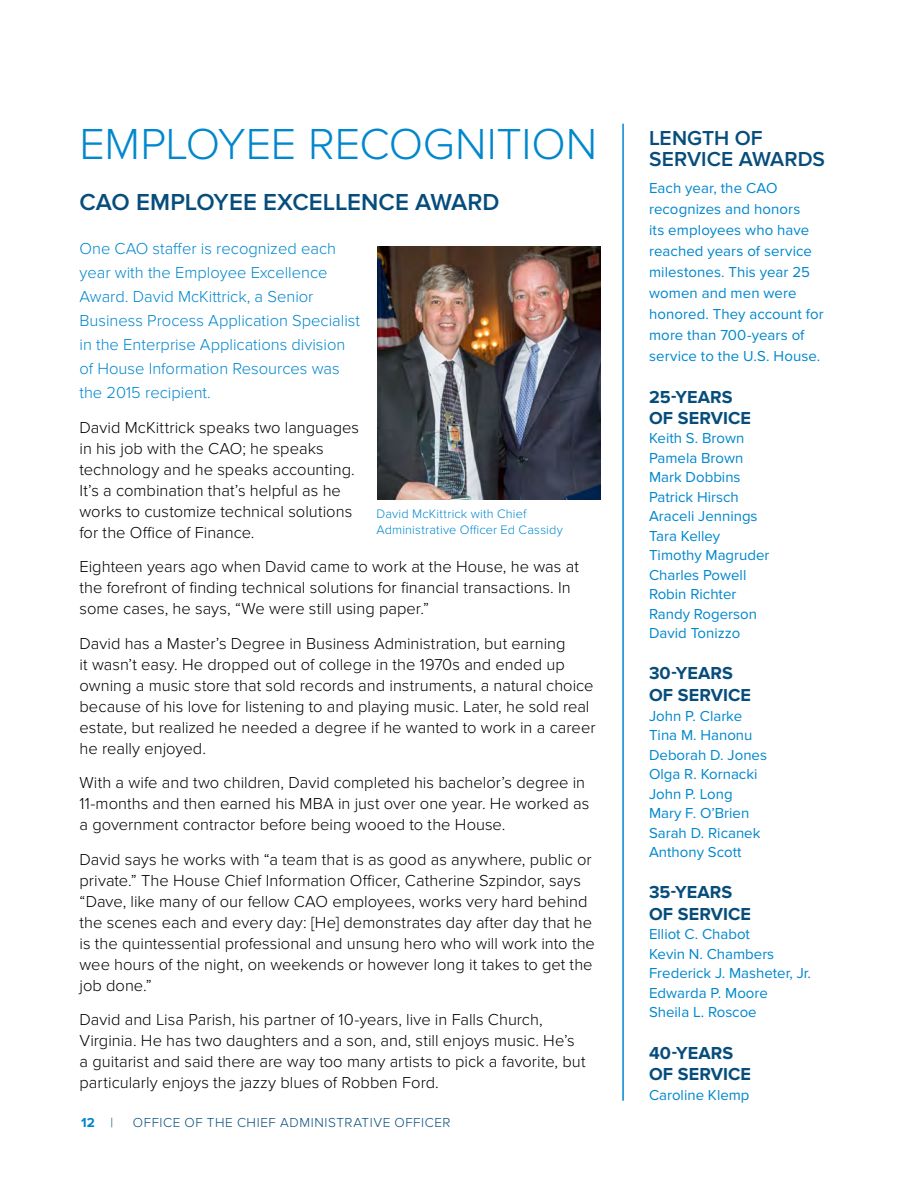
<style>
.page{position:relative;width:918px;height:1188px;background:#fff}
.page>*{position:absolute;margin:0;border:0;box-sizing:border-box;transform-origin:0 0}
._1_0_Header{font:300 45px "Proxima Nova";letter-spacing:-.005em;color:#0087cd}
._1_0_Header-2{font:600 24px "Proxima Nova";letter-spacing:.005em;color:#074d7c}
._1_2_Subhead{font:600 21px/21px "Proxima Nova";letter-spacing:.005em;color:#074d7c}
._1_2_Sub-Subhead{font:700 18px/21.6px "Proxima Nova";letter-spacing:.005em;color:#074d7c}
._2_0_Body_Text{font:300 16.5px/21px "Proxima Nova";color:#000}
._1_1_Intro_Paragraph{font:300 16.5px/24px "Proxima Nova";color:#0087cd}
._3_3_Timeline_Items{font:15px/19.5px "Proxima Nova";color:#0087cd}
._2_0_Body_Text-2{font:15px/21px "Proxima Nova";letter-spacing:.005em;color:#0087cd}
.t1{font:300 13.5px "Proxima Nova";letter-spacing:.04em;color:#074d7c}
.t2{font:700 13.5px "Proxima Nova";color:#0087cd}
._4_1_Photo_Caption{font:300 12.75px/16.5px "Proxima Nova";letter-spacing:.015em;color:#0087cd}
.s1{font-weight:300;color:#074d7c}
</style>
<div class="page">
<img style="left:378px;top:247px;width:222px;height:252px">
<hr style="left:622px;top:124px;width:2px;height:977px;background:#0087cd">
<p class="_1_0_Header" style="left:80px;top:118px;width:519px">EMPLOYEE RECOGNITION</p>
<p class="_1_0_Header-2" style="left:80px;top:188px;width:422px">CAO EMPLOYEE EXCELLENCE AWARD</p>
<p class="_1_1_Intro_Paragraph" style="left:80px;top:237px;width:282px">One CAO staffer is recognized each year with the Employee Excellence Award. David McKittrick, a Senior Business Process Application Specialist in the Enterprise Applications division of House Information Resources was the 2015 recipient.</p>
<p class="_2_0_Body_Text" style="left:80px;top:417px;width:281px">David McKittrick speaks two languages in his job with the CAO; he speaks technology and he speaks accounting.<br>It’s a combination that’s helpful as he works to customize technical solutions for the Office of Finance.</p>
<p class="_2_0_Body_Text" style="left:80px;top:557px;width:501px">Eighteen years ago when David came to work at the House, he was at the forefront of finding technical solutions for financial transactions. In some cases, he says, “We were still using paper.”</p>
<p class="_2_0_Body_Text" style="left:80px;top:633px;width:518px">David has a Master’s Degree in Business Administration, but earning<br>it wasn’t easy. He dropped out of college in the 1970s and ended up owning a music store that sold records and instruments, a natural choice because of his love for listening to and playing music. Later, he sold real estate, but realized he needed a degree if he wanted to work in a career he really enjoyed.</p>
<p class="_2_0_Body_Text" style="left:80px;top:773px;width:511px">With a wife and two children, David completed his bachelor’s degree in<br>11-months and then earned his MBA in just over one year. He worked as a government contractor before being wooed to the House.</p>
<p class="_2_0_Body_Text" style="left:80px;top:849px;width:517px">David says he works with “a team that is as good as anywhere, public or private.” The House Chief Information Officer, Catherine Szpindor, says “Dave, like many of our fellow CAO employees, works very hard behind the scenes each and every day: [He] demonstrates day after day that he is the quintessential professional and unsung hero who will work into the wee hours of the night, on weekends or however long it takes to get the job done.”</p>
<p class="_2_0_Body_Text" style="left:80px;top:1010px;width:508px">David and Lisa Parish, his partner of 10-years, live in Falls Church, Virginia. He has two daughters and a son, and, still enjoys music. He’s a guitarist and said there are way too many artists to pick a favorite, but particularly enjoys the jazzy blues of Robben Ford.</p>
<p class="_4_1_Photo_Caption" style="left:376px;top:506px;width:188px">David McKittrick with Chief<br>Administrative Officer Ed Cassidy</p>
<p class="t2" style="left:81px;top:1115px;width:34px">12 <span class="s1">|</span></p>
<p class="t1" style="left:133px;top:1115px;width:319px">OFFICE OF THE CHIEF ADMINISTRATIVE OFFICER</p>
<p class="_1_2_Subhead" style="left:649px;top:128px;width:177px">LENGTH OF<br>SERVICE AWARDS</p>
<p class="_2_0_Body_Text-2" style="left:649px;top:179px;width:176px">Each year, the CAO recognizes and honors<br>its employees who have reached years of service milestones. This year 25 women and men were honored. They account for more than 700-years of service to the U.S. House.</p>
<p class="_1_2_Sub-Subhead" style="left:649px;top:387px;width:103px;line-height:21px">25-YEARS<br>OF SERVICE</p>
<p class="_3_3_Timeline_Items" style="left:649px;top:429px;width:122px">Keith S. Brown<br>Pamela Brown<br>Mark Dobbins<br>Patrick Hirsch<br>Araceli Jennings<br>Tara Kelley<br>Timothy Magruder<br>Charles Powell<br>Robin Richter<br>Randy Rogerson<br>David Tonizzo</p>
<p class="_1_2_Sub-Subhead" style="left:649px;top:664px;width:103px">30-YEARS<br>OF SERVICE</p>
<p class="_3_3_Timeline_Items" style="left:649px;top:706px;width:119px">John P. Clarke<br>Tina M. Hanonu<br>Deborah D. Jones<br>Olga R. Kornacki<br>John P. Long<br>Mary F. O’Brien<br>Sarah D. Ricanek<br>Anthony Scott</p>
<p class="_1_2_Sub-Subhead" style="left:649px;top:882px;width:103px">35-YEARS<br>OF SERVICE</p>
<p class="_3_3_Timeline_Items" style="left:649px;top:925px;width:163px">Elliot C. Chabot<br>Kevin N. Chambers<br>Frederick J. Masheter, Jr.<br>Edwarda P. Moore<br>Sheila L. Roscoe</p>
<p class="_1_2_Sub-Subhead" style="left:649px;top:1043px;width:103px">40-YEARS<br>OF SERVICE</p>
<p class="_3_3_Timeline_Items" style="left:649px;top:1086px;width:102px">Caroline Klemp</p>
</div>
